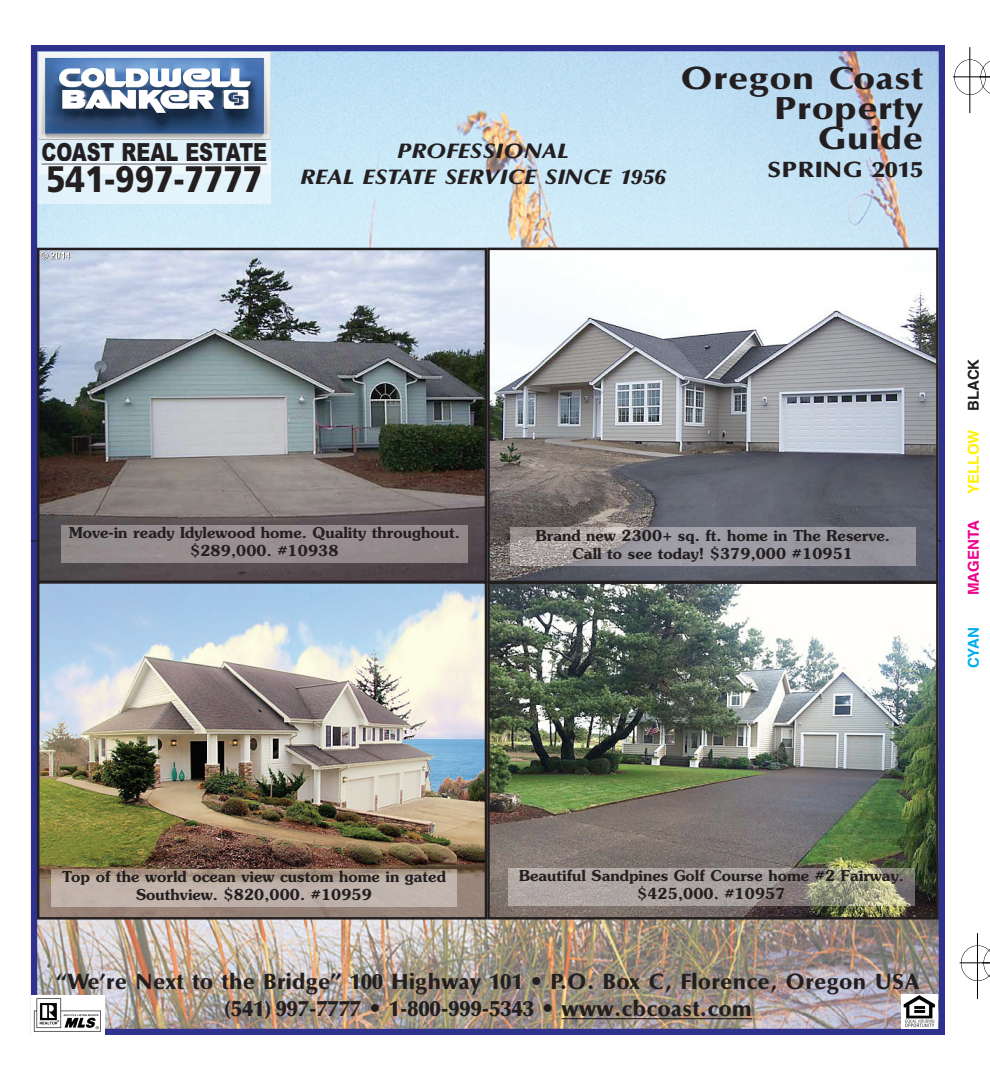
<style>
.page{position:relative;width:990px;height:1080px;background:#fff}
.page>*{position:absolute;margin:0;border:0;box-sizing:border-box;transform-origin:0 0}
.t1{font:900 36.75px "Frutiger";color:#231f20;scale:.87 1}
.t2{font:900 32.5px/30px "Optim";color:#231f20;text-align:right;scale:1.15 1}
.t3{font:900 25px "Arial";color:#231f20;scale:.77 1}
.t4{font:900 22.5px/27px "Optim";color:#231f20;text-align:center}
.t5{font:900 22.5px "Optim";color:#231f20;scale:1.15 1}
.t6{font:italic 900 21.25px/25.5px "Optim";color:#231f20;text-align:center;scale:1.1 1}
.t7{font:600 15px/18px "Souvenir";color:#231f20;text-align:center}
.t8{font:700 15px "Helvetica";color:#fff101}
.t9{font:700 15px "Helvetica";color:#ed028c}
.t10{font:700 15px "Helvetica";color:#00aeef}
.s1{color:#231f20}
.s2{font-family:"Franklin Gothic";font-weight:400;font-stretch:condensed}
</style>
<div class="page">
<svg style="left:979px;top:61px;width:11px;height:33px"></svg>
<div style="left:954px;top:59px;width:32px;height:36px;border:1px solid #000;border-radius:50%"></div>
<hr style="left:970px;top:47px;width:1px;height:66px;background:#000">
<hr style="left:953px;top:77px;width:37px;height:1px;background:#000">
<svg style="left:961px;top:945px;width:29px;height:36px"></svg>
<hr style="left:977px;top:933px;width:1px;height:66px;background:#000">
<hr style="left:960px;top:963px;width:30px;height:1px;background:#000">
<img style="left:38px;top:52px;width:900px;height:976px">
<div style="left:31px;top:45px;width:914px;height:990px;border:6px solid #2e318e"></div>
<hr style="left:562px;top:1018px;width:190px;height:1px;background:#231f20">
<div style="left:31px;top:996px;width:74px;height:39px;background:#fff"></div>
<img style="left:34px;top:998px;width:67px;height:34px">
<div style="left:901px;top:994px;width:37px;height:35px;background:#fff"></div>
<img style="left:903px;top:996px;width:32px;height:31px">
<hr style="left:31px;top:540px;width:910px;height:1px;background:#231f20">
<img style="left:40px;top:251px;width:444px;height:329px">
<div style="left:37px;top:248px;width:450px;height:335px;border:2px solid #231f20"></div>
<img style="left:490px;top:251px;width:446px;height:666px">
<div style="left:487px;top:248px;width:452px;height:335px;border:2px solid #231f20"></div>
<img style="left:40px;top:584px;width:444px;height:332px">
<div style="left:37px;top:581px;width:450px;height:339px;border:2px solid #231f20"></div>
<div style="left:487px;top:581px;width:452px;height:339px;border:2px solid #231f20"></div>
<div style="left:62px;top:526px;width:405px;height:37px;background:#968c8e"></div>
<img style="left:510px;top:528px;width:406px;height:37px">
<img style="left:51px;top:869px;width:406px;height:37px">
<img style="left:509px;top:869px;width:405px;height:37px">
<img style="left:38px;top:53px;width:232px;height:150px">
<hr style="left:41px;top:163px;width:226px;height:2px;background:#231f20">
<img style="left:41px;top:163px;width:226px;height:1px">
<h3 class="t3" style="left:41px;top:138px;width:295px">COAST REAL ESTATE</h3>
<h1 class="t1" style="left:46px;top:165px;width:250px">541-997-7777</h1>
<h3 class="t6" style="left:301px;top:141px;width:334px">PROFESSIONAL<br>REAL ESTATE SERVICE SINCE 1956</h3>
<h2 class="t2" style="left:681px;top:67px;width:213px">Oregon Coast<br>Property<br>Guide</h2>
<h3 class="t5" style="left:768px;top:161px;width:137px">SPRING 2015</h3>
<p class="t7" style="left:69px;top:525px;width:392px">Move-in ready Idylewood home. Quality throughout. $289,000. #10938</p>
<p class="t7" style="left:536px;top:527px;width:356px">Brand new 2300+ sq. ft. home in The Reserve.<br>Call to see today! $379,000 #10951</p>
<p class="t8" style="left:968px;top:494px;width:136px;rotate:-90deg">YELLOW <span class="s1">BLACK</span></p>
<p class="t9" style="left:968px;top:595px;width:76px;rotate:-90deg">MAGENTA</p>
<p class="t10" style="left:968px;top:668px;width:43px;rotate:-90deg">CYAN</p>
<p class="t7" style="left:62px;top:869px;width:385px">Top of the world ocean view custom home in gated<br>Southview. $820,000. #10959</p>
<p class="t7" style="left:519px;top:868px;width:386px">Beautiful Sandpines Golf Course home #2 Fairway. $425,000. #10957</p>
<h3 class="t4" style="left:56px;top:971px;width:865px">“We’re Next to the Bridge” 100 Highway 101 <span class="s2">•</span> P.O. Box C, Florence, Oregon USA (541) 997-7777 <span class="s2">•</span> 1-800-999-5343 <span class="s2">•</span> www.cbcoast.com</h3>
</div>
